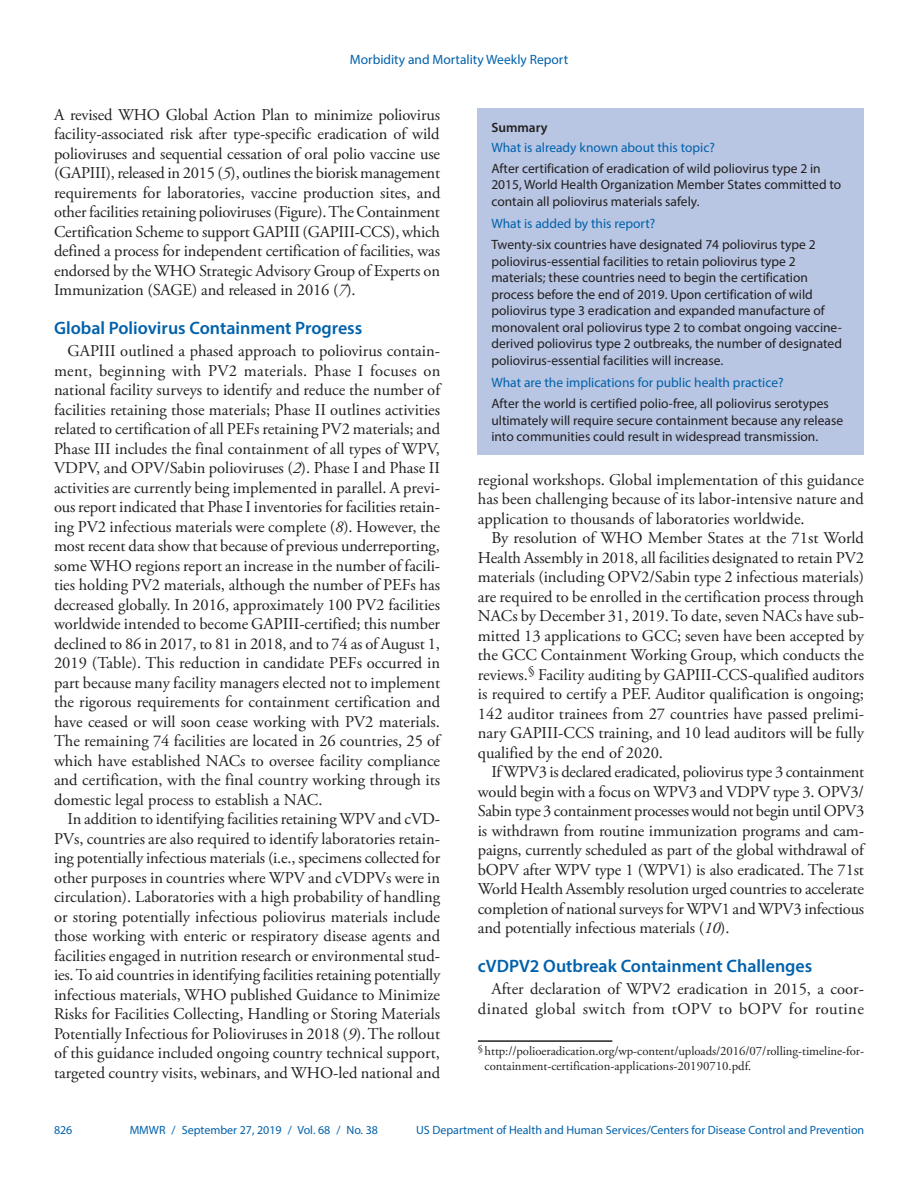
<style>
.page{position:relative;width:918px;height:1188px;background:#fff}
.page>*{position:absolute;margin:0;border:0;box-sizing:border-box;transform-origin:0 0}
.Heading_1{font:600 18px "Myriad Pro";color:#0161ab}
.Paragraph{font:16.5px/19.5px "Adobe Garamond Pro";color:#231f20;text-align:justify}
.Summary_Box_Text{font:13.5px/16.5px "Myriad Pro";color:#231f20}
.Summary_Box_Heading{font:13.5px "Myriad Pro";color:#0161ab}
.Summary_Box_Ttile{font:600 13.5px "Myriad Pro";color:#231f20}
.Footnote{font:12.75px/14.2px "Adobe Garamond Pro";letter-spacing:-.005em;color:#231f20}
.t1{font:12px "Myriad Pro";color:#0161ab}
.s1{font-style:italic}
</style>
<div class="page">
<hr style="left:478px;top:1040px;width:134px;height:2px;background:#231f20">
<div style="left:478px;top:108px;width:386px;height:347px;background:#b8c6e3"></div>
<p class="Summary_Box_Heading" style="left:350px;top:51px;width:220px">Morbidity and Mortality Weekly Report</p>
<p class="Paragraph" style="left:54px;top:106px;width:388px">A revised WHO Global Action Plan to minimize poliovirus facility-associated risk after type-specific eradication of wild polioviruses and sequential cessation of oral polio vaccine use (GAPIII), released in 2015 (<span class="s1">5</span>), outlines the biorisk management requirements for laboratories, vaccine production sites, and other facilities retaining polioviruses (Figure). The Containment Certification Scheme to support GAPIII (GAPIII-CCS), which defined a process for independent certification of facilities, was endorsed by the WHO Strategic Advisory Group of Experts on Immunization (SAGE) and released in 2016 (<span class="s1">7</span>).</p>
<h1 class="Heading_1" style="left:54px;top:317px;width:310px">Global Poliovirus Containment Progress</h1>
<p class="Paragraph" style="left:54px;top:342px;width:388px;text-indent:14px">GAPIII outlined a phased approach to poliovirus contain&shy;ment, beginning with PV2 materials. Phase I focuses on national facility surveys to identify and reduce the number of facilities retaining those materials; Phase II outlines activities related to certification of all PEFs retaining PV2 materials; and Phase III includes the final containment of all types of WPV, VDPV, and OPV/Sabin polioviruses (<span class="s1">2</span>). Phase I and Phase II activities are currently being implemented in parallel. A previ&shy;ous report indicated that Phase I inventories for facilities retain&shy;ing PV2 infectious materials were complete (<span class="s1">8</span>). However, the most recent data show that because of previous underreporting, some WHO regions report an increase in the number of facili&shy;ties holding PV2 materials, although the number of PEFs has decreased globally. In 2016, approximately 100 PV2 facilities worldwide intended to become GAPIII-certified; this number declined to 86 in 2017, to 81 in 2018, and to 74 as of August 1, 2019 (Table). This reduction in candidate PEFs occurred in part because many facility managers elected not to implement the rigorous requirements for containment certification and have ceased or will soon cease working with PV2 materials.<br>The remaining 74 facilities are located in 26 countries, 25 of which have established NACs to oversee facility compliance and certification, with the final country working through its domestic legal process to establish a NAC.</p>
<p class="Paragraph" style="left:54px;top:810px;width:388px;text-indent:14px">In addition to identifying facilities retaining WPV and cVD-PVs, countries are also required to identify laboratories retain&shy;ing potentially infectious materials (i.e., specimens collected for other purposes in countries where WPV and cVDPVs were in circulation). Laboratories with a high probability of handling or storing potentially infectious poliovirus materials include those working with enteric or respiratory disease agents and facilities engaged in nutrition research or environmental stud&shy;ies. To aid countries in identifying facilities retaining potentially infectious materials, WHO published Guidance to Minimize Risks for Facilities Collecting, Handling or Storing Materials Potentially Infectious for Polioviruses in 2018 (<span class="s1">9</span>). The rollout of this guidance included ongoing country technical support, targeted country visits, webinars, and WHO-led national and</p>
<h1 class="Summary_Box_Ttile" style="left:491px;top:119px;width:58px">Summary</h1>
<h1 class="Summary_Box_Heading" style="left:491px;top:139px;width:225px">What is already known about this topic?</h1>
<p class="Summary_Box_Text" style="left:491px;top:160px;width:351px">After certification of eradication of wild poliovirus type 2 in<br>2015, World Health Organization Member States committed to contain all poliovirus materials safely.</p>
<h1 class="Summary_Box_Heading" style="left:491px;top:216px;width:165px">What is added by this report?</h1>
<p class="Summary_Box_Text" style="left:491px;top:236px;width:352px">Twenty-six countries have designated 74 poliovirus type 2 poliovirus-essential facilities to retain poliovirus type 2 materials; these countries need to begin the certification process before the end of 2019. Upon certification of wild poliovirus type 3 eradication and expanded manufacture of monovalent oral poliovirus type 2 to combat ongoing vaccine&shy;derived poliovirus type 2 outbreaks, the number of designated poliovirus-essential facilities will increase.</p>
<h1 class="Summary_Box_Heading" style="left:491px;top:375px;width:294px">What are the implications for public health practice?</h1>
<p class="Summary_Box_Text" style="left:491px;top:395px;width:353px">After the world is certified polio-free, all poliovirus serotypes ultimately will require secure containment because any release into communities could result in widespread transmission.</p>
<p class="Paragraph" style="left:478px;top:470px;width:388px">regional workshops. Global implementation of this guidance has been challenging because of its labor-intensive nature and application to thousands of laboratories worldwide.</p>
<p class="Paragraph" style="left:478px;top:529px;width:388px;text-indent:14px">By resolution of WHO Member States at the 71st World Health Assembly in 2018, all facilities designated to retain PV2 materials (including OPV2/Sabin type 2 infectious materials) are required to be enrolled in the certification process through NACs by December 31, 2019. To date, seven NACs have sub&shy;mitted 13 applications to GCC; seven have been accepted by the GCC Containment Working Group, which conducts the reviews.<sup>§</sup> Facility auditing by GAPIII-CCS-qualified auditors is required to certify a PEF. Auditor qualification is ongoing; 142 auditor trainees from 27 countries have passed prelimi&shy;nary GAPIII-CCS training, and 10 lead auditors will be fully qualified by the end of 2020.</p>
<p class="Paragraph" style="left:478px;top:763px;width:388px;text-indent:14px">If WPV3 is declared eradicated, poliovirus type 3 containment would begin with a focus on WPV3 and VDPV type 3. OPV3/ Sabin type 3 containment processes would not begin until OPV3 is withdrawn from routine immunization programs and cam&shy;paigns, currently scheduled as part of the global withdrawal of bOPV after WPV type 1 (WPV1) is also eradicated. The 71st World Health Assembly resolution urged countries to accelerate completion of national surveys for WPV1 and WPV3 infectious and potentially infectious materials (<span class="s1">10</span>).</p>
<h1 class="Heading_1" style="left:478px;top:955px;width:336px">cVDPV2 Outbreak Containment Challenges</h1>
<p class="Paragraph" style="left:478px;top:980px;width:388px;text-align:right">After declaration of WPV2 eradication in 2015, a coor&shy;dinated global switch from tOPV to bOPV for routine</p>
<p class="Footnote" style="left:485px;top:1045px;width:381px;text-indent:-7px"><sup>§</sup> http://polioeradication.org/wp-content/uploads/2016/07/rolling-timeline-for&shy;containment-certification-applications-20190710.pdf.</p>
<p class="t1" style="left:54px;top:1123px;width:20px">826</p>
<p class="t1" style="left:130px;top:1123px;width:250px">MMWR / September 27, 2019 / Vol. 68 / No. 38</p>
<p class="t1" style="left:416px;top:1123px;width:450px">US Department of Health and Human Services/Centers for Disease Control and Prevention</p>
</div>
